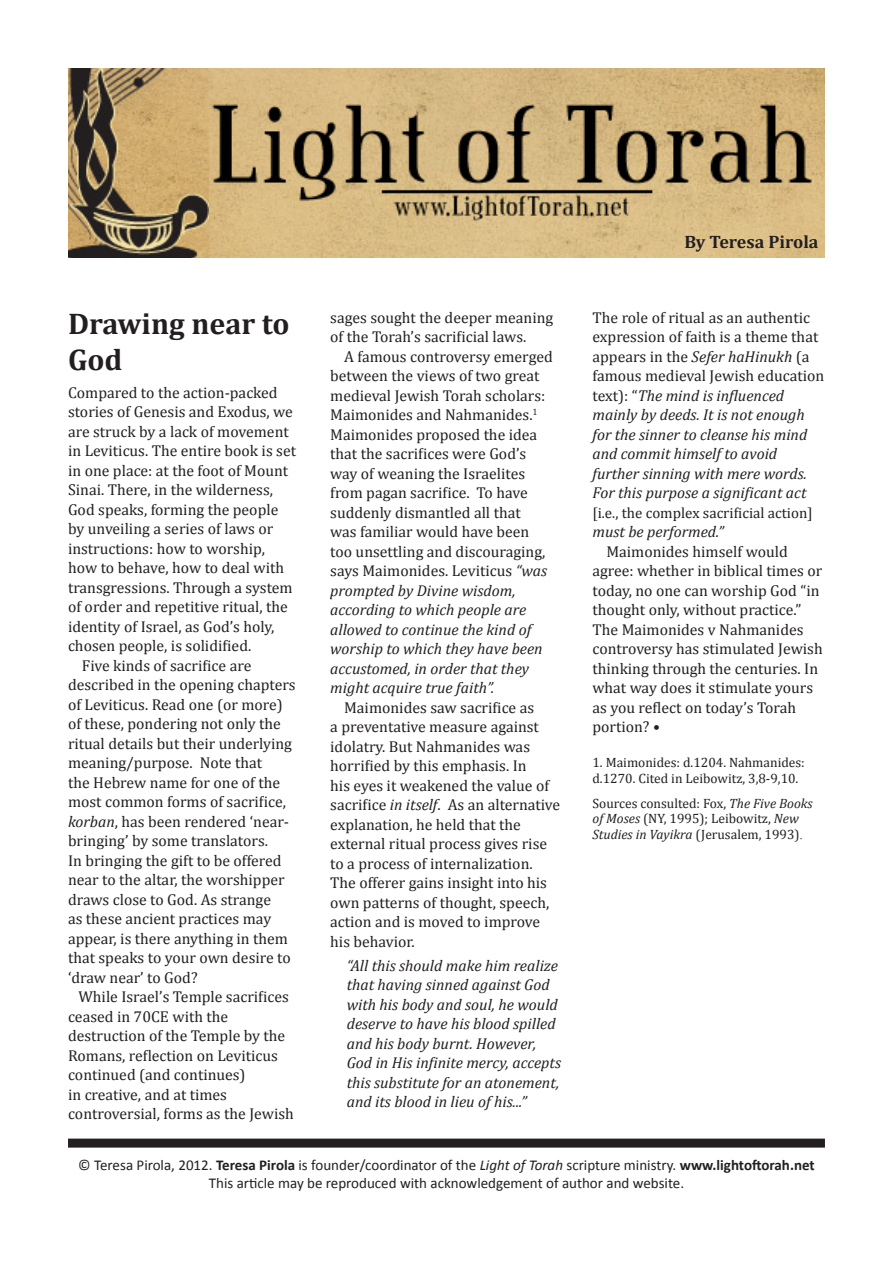
<style>
.page{position:relative;width:893px;height:1263px;background:#fff}
.page>*{position:absolute;margin:0;border:0;box-sizing:border-box;transform-origin:0 0}
.t1{font:700 30px/36px "Cambria";color:#231f20}
.t2{font:700 18px "Cambria";color:#231f20}
.t3{font:15.75px/19.5px "Cambria";color:#231f20}
.t4{font:italic 15.75px/19.5px "Cambria";color:#231f20}
.t5{font:15px "Calibri";color:#231f20}
.t6{font:15px "Cambria";color:#231f20}
.t7{font:13.5px/15.8px "Cambria";color:#231f20}
.s1{font-style:italic}
.s2{font-style:normal}
.s3{font-family:"Times New Roman"}
.s4{font-weight:700}
</style>
<div class="page">
<div style="left:68px;top:1138px;width:757px;height:9px;background:#231f20"></div>
<img style="left:208px;top:68px;width:617px;height:190px">
<img style="left:68px;top:68px;width:140px;height:190px">
<p class="t1" style="left:68px;top:305px;width:223px">Drawing near to<br>God</p>
<p class="t3" style="left:68px;top:383px;width:229px">Compared to the action-packed stories of Genesis and Exodus, we are struck by a lack of movement in Leviticus. The entire book is set in one place: at the foot of Mount<br>Sinai. There, in the wilderness,<br>God speaks, forming the people by unveiling a series of laws or instructions: how to worship, how to behave, how to deal with transgressions. Through a system of order and repetitive ritual, the identity of Israel, as God’s holy, chosen people, is solidified.</p>
<p class="t3" style="left:68px;top:656px;width:229px;text-indent:14px">Five kinds of sacrifice are described in the opening chapters of Leviticus. Read one (or more) of these, pondering not only the ritual details but their underlying meaning/purpose. Note that<br>the Hebrew name for one of the most common forms of sacrifice, <span class="s1">korban</span>, has been rendered ‘near&shy;bringing’ by some translators.<br>In bringing the gift to be offered near to the altar, the worshipper draws close to God. As strange<br>as these ancient practices may appear, is there anything in them that speaks to your own desire to ‘draw near’ to God?</p>
<p class="t3" style="left:68px;top:987px;width:227px;text-indent:10px">While Israel’s Temple sacrifices ceased in 70CE with the destruction of the Temple by the<br>Romans, reflection on Leviticus continued (and continues)<br>in creative, and at times controversial, forms as the Jewish</p>
<p class="t3" style="left:330px;top:307px;width:225px">sages sought the deeper meaning of the Torah’s sacrificial laws.</p>
<p class="t3" style="left:330px;top:346px;width:224px;text-indent:14px">A famous controversy emerged between the views of two great medieval Jewish Torah scholars:<br>Maimonides and Nahmanides.<sup>1<br></sup>Maimonides proposed the idea that the sacrifices were God’s way of weaning the Israelites from pagan sacrifice. To have suddenly dismantled all that<br>was familiar would have been too unsettling and discouraging, says Maimonides. Leviticus <span class="s1">“was prompted by Divine wisdom, according to which people are allowed to continue the kind of worship to which they have been accustomed, in order that they might acquire true faith”.</span></p>
<p class="t3" style="left:330px;top:697px;width:231px;text-indent:14px">Maimonides saw sacrifice as<br>a preventative measure against idolatry. But Nahmanides was horrified by this emphasis. In<br>his eyes it weakened the value of sacrifice <span class="s1">in itself</span>. As an alternative explanation, he held that the external ritual process gives rise to a process of internalization.<br>The offerer gains insight into his own patterns of thought, speech, action and is moved to improve his behavior.</p>
<p class="t4" style="left:347px;top:955px;width:216px">“All this should make him realize that having sinned against God with his body and soul, he would deserve to have his blood spilled and his body burnt. However,<br>God in His infinite mercy, accepts this substitute for an atonement, and its blood in lieu of his...”</p>
<p class="t2" style="left:684px;top:230px;width:136px">By Teresa Pirola</p>
<p class="t4" style="left:592px;top:307px;width:233px"><span class="s2">The role of ritual as an authentic expression of faith is a theme that appears in the</span> Sefer haHinukh <span class="s2">(a famous medieval Jewish education text): “</span>The mind is influenced mainly by deeds. It is not enough for the sinner to cleanse his mind and commit himself to avoid further sinning with mere words.<br>For this purpose a significant act</p>
<p class="t6" style="left:592px;top:504px;width:222px">[i.e., the complex sacrificial action]</p>
<p class="t4" style="left:592px;top:522px;width:133px">must be performed.”</p>
<p class="t3" style="left:592px;top:541px;width:231px;text-indent:14px">Maimonides himself would agree: whether in biblical times or today, no one can worship God “in thought only, without practice.”</p>
<p class="t3" style="left:592px;top:619px;width:232px">The Maimonides v Nahmanides controversy has stimulated Jewish thinking through the centuries. In what way does it stimulate yours as you reflect on today’s Torah portion? •</p>
<p class="t7" style="left:592px;top:755px;width:214px">1. Maimonides: d.1204. Nahmanides: d.1270. Cited in Leibowitz, 3,8-9,10.</p>
<p class="t7" style="left:592px;top:795px;width:222px">Sources consulted: Fox, <span class="s1">The Five Books of Moses</span> (NY, 1995); Leibowitz, <span class="s1">New<br>Studies in Vayikra</span> (Jerusalem, 1993)<span class="s3">.</span></p>
<p class="t5" style="left:78px;top:1155px;width:738px">© Teresa Pirola, 2012. <span class="s4">Teresa Pirola</span> is founder/coordinator of the <span class="s1">Light of Torah</span> scripture ministry. <span class="s4">www.lightoftorah.net</span></p>
<p class="t5" style="left:209px;top:1173px;width:477px">This article may be reproduced with acknowledgement of author and website.</p>
</div>
